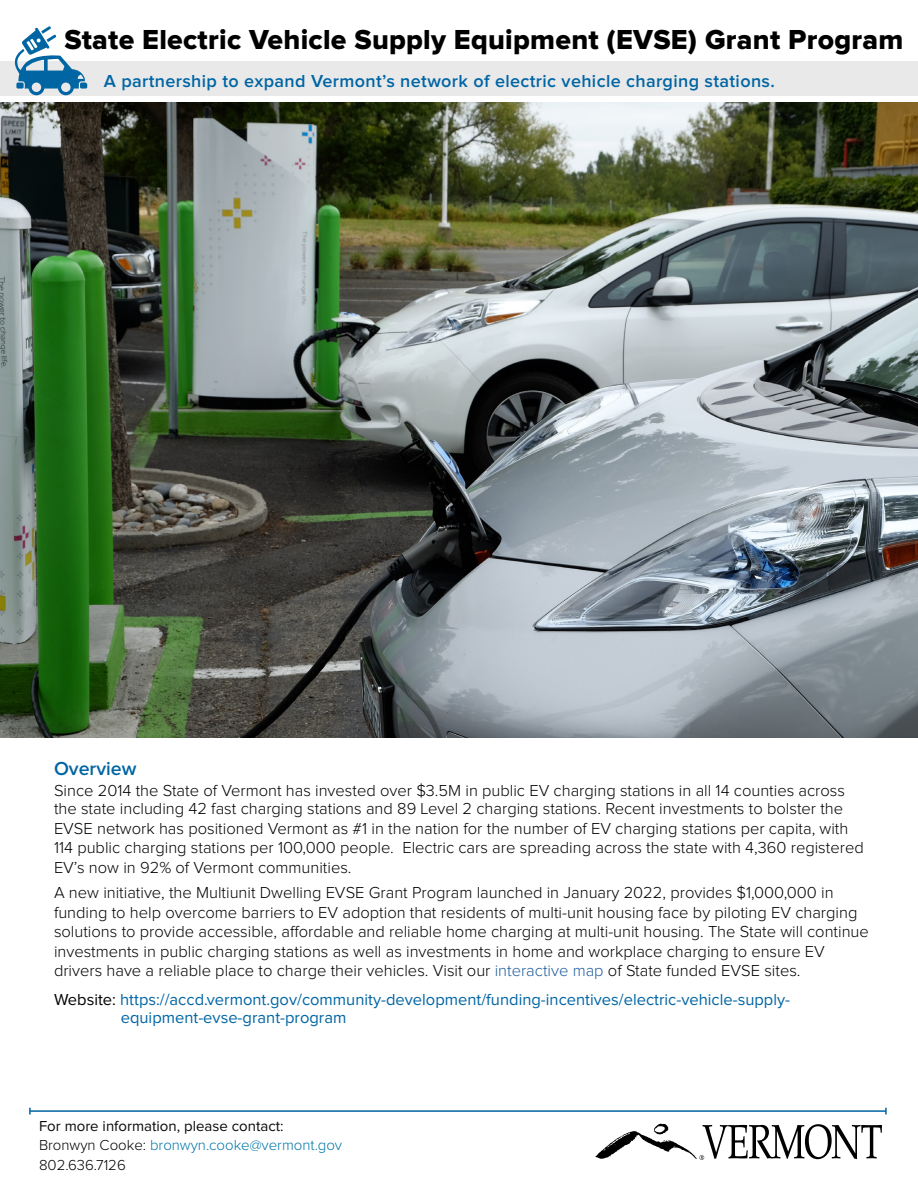
<style>
.page{position:relative;width:918px;height:1188px;background:#fff}
.page>*{position:absolute;margin:0;border:0;box-sizing:border-box;transform-origin:0 0}
.t1{font:28.5px "Proxima Nova Extrabld";letter-spacing:.01em;color:#000}
.t2{font:600 19.5px "Proxima Nova";color:#0065a4}
.t3{font:600 18px "Proxima Nova";letter-spacing:.02em;color:#0065a4}
.t4{font:300 16.5px/19.5px "Proxima Nova";color:#020203}
.t5{font:16.5px/18px "Proxima Nova";color:#0065a4}
.t6{font:15px/19.5px "Proxima Nova";color:#070b08}
.s1{color:#215e9e}
.s2{color:#020203}
.s3{font-weight:300;color:#000101}
.s4{font-weight:300;color:#0077a8}
</style>
<div class="page">
<div style="left:0;top:61px;width:918px;height:34px;background:#e9e9e9"></div>
<svg style="left:595px;top:1124px;width:287px;height:36px"></svg>
<img style="left:0;top:103px;width:918px;height:634px">
<hr style="left:30px;top:1110px;width:856px;height:2px;background:#0065a4">
<svg style="left:29px;top:1108px;width:2px;height:6px"></svg>
<div style="left:80px;top:83px;width:7px;height:6px;background:#0066a3;border-radius:2px"></div>
<svg style="left:15px;top:27px;width:70px;height:68px"></svg>
<h1 class="t1" style="left:64px;top:27px;width:840px">State Electric Vehicle Supply Equipment (EVSE) Grant Program</h1>
<p class="t3" style="left:104px;top:73px;width:673px">A partnership to expand Vermont’s network of electric vehicle charging stations.</p>
<p class="t2" style="left:54px;top:760px;width:84px">Overview</p>
<p class="t4" style="left:54px;top:782px;width:793px;line-height:18px">Since 2014 the State of Vermont has invested over $3.5M in public EV charging stations in all 14 counties across the state including 42 fast charging stations and 89 Level 2 charging stations. Recent investments to bolster the</p>
<p class="t4" style="left:54px;top:819px;width:811px">EVSE network has positioned Vermont as #1 in the nation for the number of EV charging stations per capita, with<br>114 public charging stations per 100,000 people. Electric cars are spreading across the state with 4,360 registered<br>EV’s now in 92% of Vermont communities.</p>
<p class="t4" style="left:54px;top:884px;width:816px">A new initiative, the Multiunit Dwelling EVSE Grant Program launched in January 2022, provides $1,000,000 in funding to help overcome barriers to EV adoption that residents of multi-unit housing face by piloting EV charging solutions to provide accessible, affordable and reliable home charging at multi-unit housing. The State will continue investments in public charging stations as well as investments in home and workplace charging to ensure EV drivers have a reliable place to charge their vehicles. Visit our <span class="s1">interactive map</span> of State funded EVSE sites.</p>
<p class="t5" style="left:121px;top:991px;width:671px;text-indent:-67px"><span class="s2">Website:</span> https://accd.vermont.gov/community-development/funding-incentives/electric-vehicle-supply&shy;equipment-evse-grant-program</p>
<p class="t6" style="left:39px;top:1117px;width:305px">For more information, please contact:<br><span class="s3">Bronwyn Cooke:</span> <span class="s4">bronwyn.cooke@vermont.gov<br></span><span class="s3">802.636.7126</span></p>
</div>
